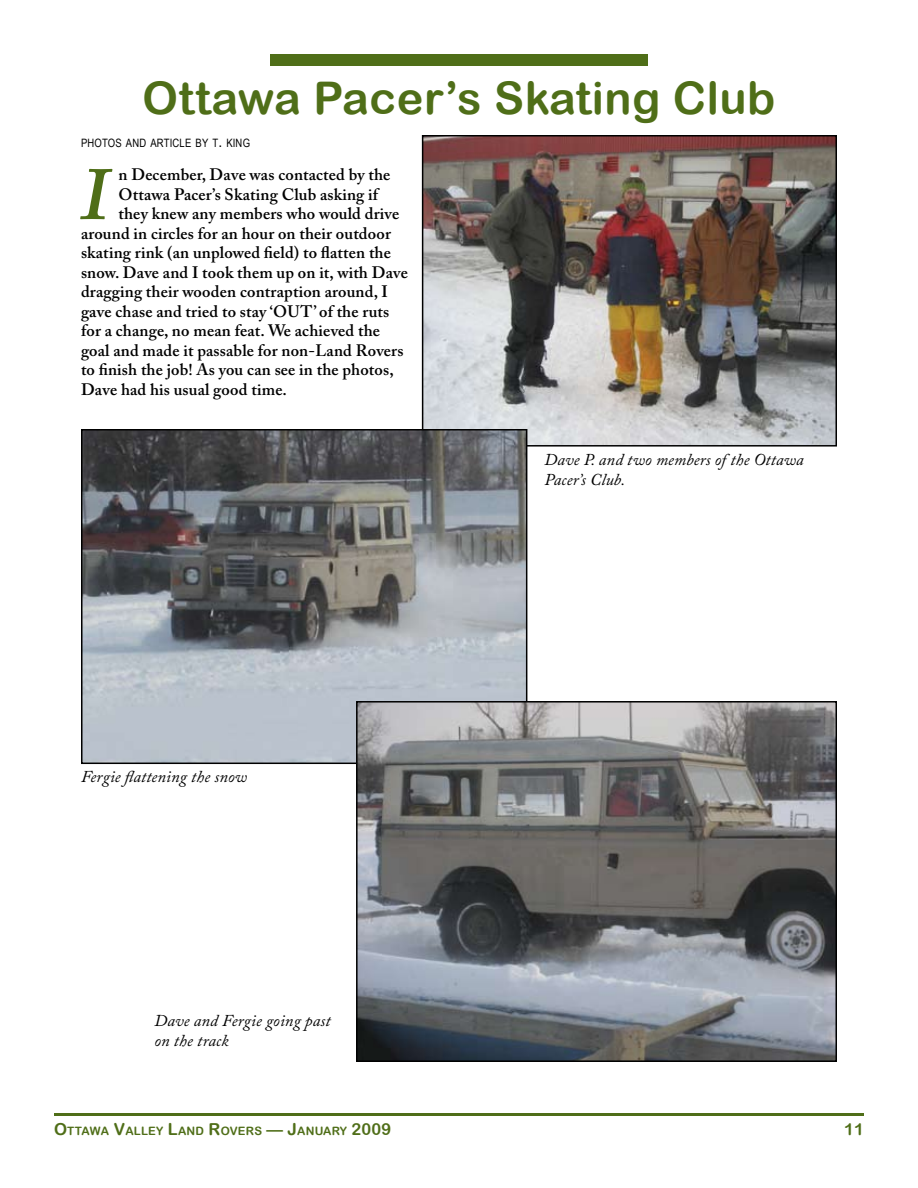
<style>
.page{position:relative;width:918px;height:1188px;background:#fff}
.page>*{position:absolute;margin:0;border:0;box-sizing:border-box;transform-origin:0 0}
.t1{font:italic 600 74.4px "Adobe Caslon Pro";color:#4f6e18}
.t2{font:45px "Arial Rounded MT Bold";letter-spacing:.01em;color:#4f6e18}
.t3{font:600 16.5px "Adobe Caslon Pro";letter-spacing:.01em;color:#000}
.t4{font:italic 16.5px/19.5px "Adobe Caslon Pro";letter-spacing:.01em;color:#000}
.t5{font:16.5px "Arial Rounded MT Bold";color:#4f6e18}
.t6{font:11.55px "Arial Rounded MT Bold";letter-spacing:.02em;color:#4f6e18}
.t7{font:11.55px "Arial Narrow";letter-spacing:.015em;color:#000}
.s1{font-size:16.5px}
</style>
<div class="page">
<hr style="left:54px;top:1113px;width:810px;height:3px;background:#4f6e18">
<div style="left:270px;top:54px;width:378px;height:12px;background:#4f6e18"></div>
<img style="left:425px;top:138px;width:409px;height:306px">
<div style="left:422px;top:135px;width:415px;height:312px;border:2px solid #000"></div>
<img style="left:84px;top:432px;width:440px;height:329px">
<div style="left:81px;top:429px;width:446px;height:335px;border:2px solid #000"></div>
<img style="left:359px;top:704px;width:475px;height:355px">
<div style="left:356px;top:701px;width:481px;height:361px;border:2px solid #000"></div>
<h2 class="t2" style="left:142px;top:71px;width:634px">OTTAWA PACER’S SKATING CLUB</h2>
<p class="t7" style="left:81px;top:136px;width:171px">PHOTOS AND ARTICLE BY T<span class="s1">.</span> KING</p>
<h1 class="t1" style="left:81px;top:150px;width:29px">I</h1>
<p class="t3" style="left:119px;top:165px;width:273px">n December, Dave was contacted by the</p>
<p class="t3" style="left:119px;top:184px;width:261px">Ottawa Pacer’s Skating Club asking if</p>
<p class="t3" style="left:119px;top:204px;width:282px">they knew any members who would drive</p>
<p class="t3" style="left:81px;top:223px;width:312px">around in circles for an hour on their outdoor</p>
<p class="t3" style="left:81px;top:243px;width:311px">skating rink (an unplowed field) to flatten the</p>
<p class="t3" style="left:81px;top:262px;width:328px">snow. Dave and I took them up on it, with Dave</p>
<p class="t3" style="left:81px;top:282px;width:308px">dragging their wooden contraption around, I</p>
<p class="t3" style="left:81px;top:301px;width:310px">gave chase and tried to stay ‘OUT’ of the ruts</p>
<p class="t3" style="left:81px;top:321px;width:301px">for a change, no mean feat. We achieved the</p>
<p class="t3" style="left:81px;top:340px;width:324px">goal and made it passable for non-Land Rovers</p>
<p class="t3" style="left:81px;top:360px;width:314px">to finish the job! As you can see in the photos,</p>
<p class="t3" style="left:81px;top:379px;width:207px">Dave had his usual good time.</p>
<p class="t4" style="left:81px;top:766px;width:168px">Fergie flattening the snow</p>
<p class="t4" style="left:154px;top:1011px;width:178px">Dave and Fergie going past on the track</p>
<p class="t4" style="left:544px;top:450px;width:261px">Dave P. and two members of the Ottawa<br>Pacer’s Club.</p>
<p class="t6" style="left:54px;top:1124px;width:339px"><span class="s1">O</span>TTAWA <span class="s1">V</span>ALLEY <span class="s1">L</span>AND <span class="s1">R</span>OVERS <span class="s1">— J</span>ANUARY <span class="s1">2009</span></p>
<p class="t5" style="left:844px;top:1119px;width:21px">11</p>
</div>
